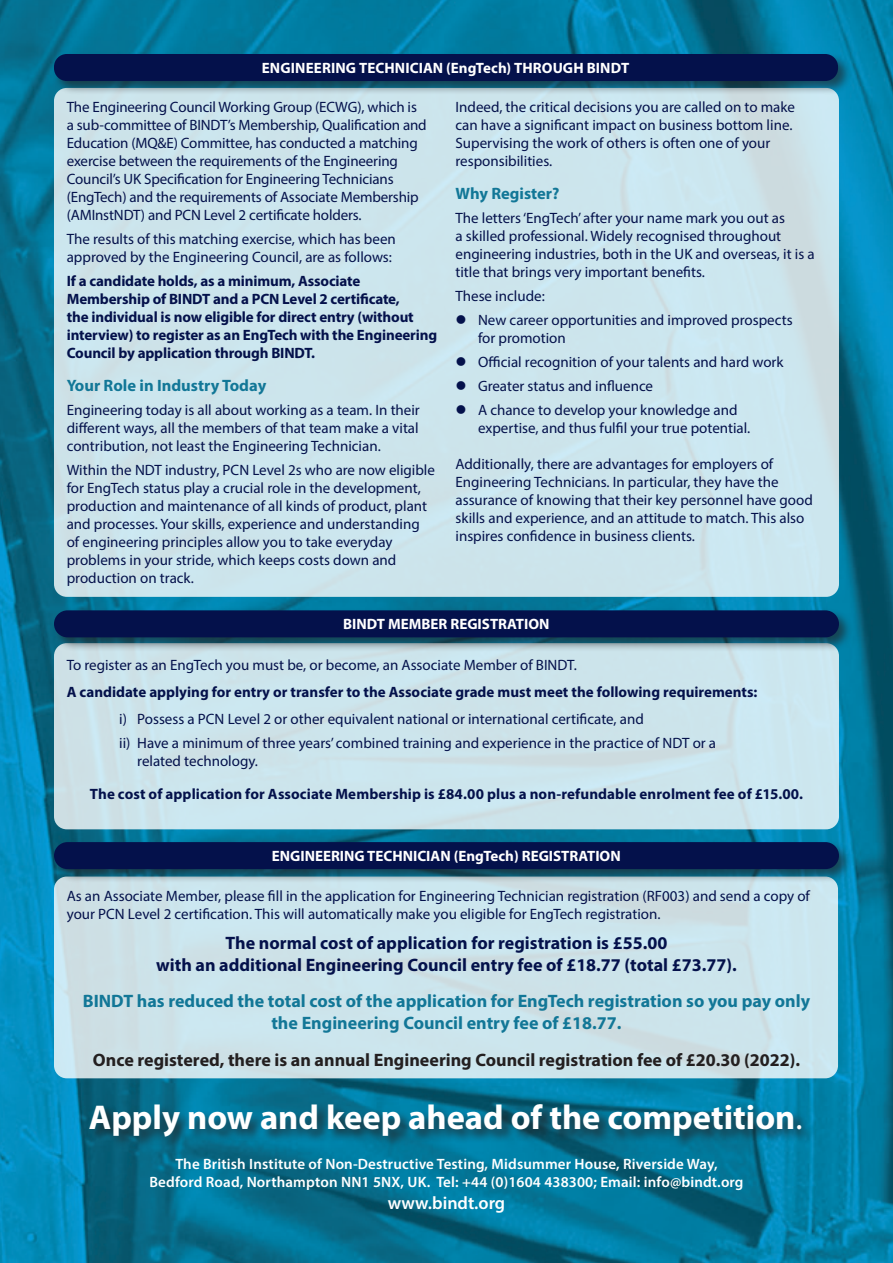
<style>
.page{position:relative;width:893px;height:1263px;background:#fff}
.page>*{position:absolute;margin:0;border:0;box-sizing:border-box;transform-origin:0 0}
.t1{font:700 34.5px "Myriad Pro";color:#fff}
.t2{font:700 18px/21.6px "Myriad Pro";color:#127797;text-align:center}
.t3{font:700 18px/21.6px "Myriad Pro";color:#04114b;text-align:center}
.t4{font:700 18px "Myriad Pro";color:#231f20}
.t5{font:600 18px "Myriad Pro";color:#fff}
.t6{font:700 16.5px "Myriad Pro";color:#127797}
.t7{font:15px/18px "Myriad Pro";color:#04114b}
.t8{font:700 15px/18px "Myriad Pro";letter-spacing:-.01em;color:#04114b}
.t9{font:600 15px/18px "Myriad Pro";letter-spacing:.01em;color:#fff;text-align:center}
.t10{font:700 15px "Myriad Pro";color:#fff}
.s1{font-weight:400}
</style>
<div class="page">
<img style="left:0;top:0;width:893px;height:1263px">
<div style="left:54px;top:88px;width:785px;height:509px;background:#cce5ec;border-radius:13px"></div>
<div style="left:54px;top:643px;width:785px;height:186px;background:#cce5ec;border-radius:13px"></div>
<div style="left:52px;top:52px;width:800px;height:43px;background:#231f20;opacity:.6"></div>
<div style="left:54px;top:54px;width:784px;height:27px;background:#04114b;border-radius:13px"></div>
<div style="left:52px;top:608px;width:801px;height:44px;background:#231f20;opacity:.6"></div>
<div style="left:54px;top:610px;width:785px;height:27px;background:#04114b;border-radius:14px"></div>
<div style="left:88px;top:1103px;width:727px;height:47px;background:#231f20;opacity:.75"></div>
<div style="left:54px;top:876px;width:784px;height:202px;background:#cce4ec;border-radius:13px"></div>
<div style="left:52px;top:840px;width:801px;height:43px;background:#231f20;opacity:.6"></div>
<div style="left:54px;top:842px;width:785px;height:27px;background:#04114b;border-radius:14px"></div>
<p class="t10" style="left:262px;top:58px;width:369px">ENGINEERING TECHNICIAN (EngTech) THROUGH BINDT</p>
<p class="t7" style="left:67px;top:98px;width:361px">The Engineering Council Working Group (ECWG), which is a sub-committee of BINDT’s Membership, Qualification and Education (MQ&amp;E) Committee, has conducted a matching exercise between the requirements of the Engineering Council’s UK Specification for Engineering Technicians (EngTech) and the requirements of Associate Membership (AMInstNDT) and PCN Level 2 certificate holders.</p>
<p class="t7" style="left:67px;top:230px;width:331px">The results of this matching exercise, which has been approved by the Engineering Council, are as follows:</p>
<p class="t8" style="left:67px;top:271px;width:372px">If a candidate holds, as a minimum, Associate Membership of BINDT and a PCN Level 2 certificate,<br>the individual is now eligible for direct entry (without interview) to register as an EngTech with the Engineering Council by application through BINDT.</p>
<p class="t6" style="left:67px;top:375px;width:201px">Your Role in Industry Today</p>
<p class="t7" style="left:67px;top:401px;width:355px;text-align:justify">Engineering today is all about working as a team. In their different ways, all the members of that team make a vital contribution, not least the Engineering Technician.</p>
<p class="t7" style="left:67px;top:461px;width:370px">Within the NDT industry, PCN Level 2s who are now eligible for EngTech status play a crucial role in the development, production and maintenance of all kinds of product, plant and processes. Your skills, experience and understanding of engineering principles allow you to take everyday problems in your stride, which keeps costs down and production on track.</p>
<p class="t7" style="left:455px;top:98px;width:341px">Indeed, the critical decisions you are called on to make can have a significant impact on business bottom line.<br>Supervising the work of others is often one of your responsibilities.</p>
<p class="t6" style="left:455px;top:183px;width:105px">Why Register?</p>
<p class="t7" style="left:455px;top:209px;width:361px">The letters ‘EngTech’ after your name mark you out as<br>a skilled professional. Widely recognised throughout engineering industries, both in the UK and overseas, it is a title that brings very important benefits.</p>
<p class="t7" style="left:455px;top:287px;width:91px">These include:</p>
<p class="t7" style="left:478px;top:311px;width:316px;text-indent:-22px">● New career opportunities and improved prospects for promotion</p>
<p class="t7" style="left:455px;top:353px;width:330px">● Official recognition of your talents and hard work</p>
<p class="t7" style="left:455px;top:377px;width:199px">● Greater status and influence</p>
<p class="t7" style="left:478px;top:401px;width:274px;text-indent:-22px">● A chance to develop your knowledge and expertise, and thus fulfil your true potential.</p>
<p class="t7" style="left:455px;top:455px;width:359px">Additionally, there are advantages for employers of Engineering Technicians. In particular, they have the assurance of knowing that their key personnel have good skills and experience, and an attitude to match. This also inspires confidence in business clients.</p>
<p class="t10" style="left:343px;top:614px;width:208px">BINDT MEMBER REGISTRATION</p>
<p class="t7" style="left:67px;top:655px;width:511px">To register as an EngTech you must be, or become, an Associate Member of BINDT.</p>
<p class="t8" style="left:67px;top:682px;width:692px">A candidate applying for entry or transfer to the Associate grade must meet the following requirements:</p>
<p class="t7" style="left:119px;top:709px;width:526px">i) Possess a PCN Level 2 or other equivalent national or international certificate, and</p>
<p class="t7" style="left:137px;top:733px;width:580px;text-indent:-18px">ii) Have a minimum of three years’ combined training and experience in the practice of NDT or a related technology.</p>
<p class="t8" style="left:90px;top:784px;width:715px">The cost of application for Associate Membership is £84.00 plus a non-refundable enrolment fee of £15.00.</p>
<p class="t10" style="left:272px;top:846px;width:350px">ENGINEERING TECHNICIAN (EngTech) REGISTRATION</p>
<p class="t7" style="left:67px;top:886px;width:745px">As an Associate Member, please fill in the application for Engineering Technician registration (RF003) and send a copy of your PCN Level 2 certification. This will automatically make you eligible for EngTech registration.</p>
<p class="t3" style="left:156px;top:932px;width:582px">The normal cost of application for registration is £55.00<br>with an additional Engineering Council entry fee of £18.77 (total £73.77).</p>
<p class="t2" style="left:83px;top:990px;width:729px">BINDT has reduced the total cost of the application for EngTech registration so you pay only the Engineering Council entry fee of £18.77.</p>
<p class="t4" style="left:93px;top:1048px;width:709px">Once registered, there is an annual Engineering Council registration fee of £20.30 (2022).</p>
<p class="t1" style="left:89px;top:1095px;width:715px">Apply now and keep ahead of the competition<span class="s1">.</span></p>
<p class="t9" style="left:149px;top:1155px;width:596px">The British Institute of Non-Destructive Testing, Midsummer House, Riverside Way,<br>Bedford Road, Northampton NN1 5NX, UK. Tel: +44 (0)1604 438300; Email: info@bindt.org</p>
<p class="t5" style="left:388px;top:1191px;width:119px">www.bindt.org</p>
</div>
